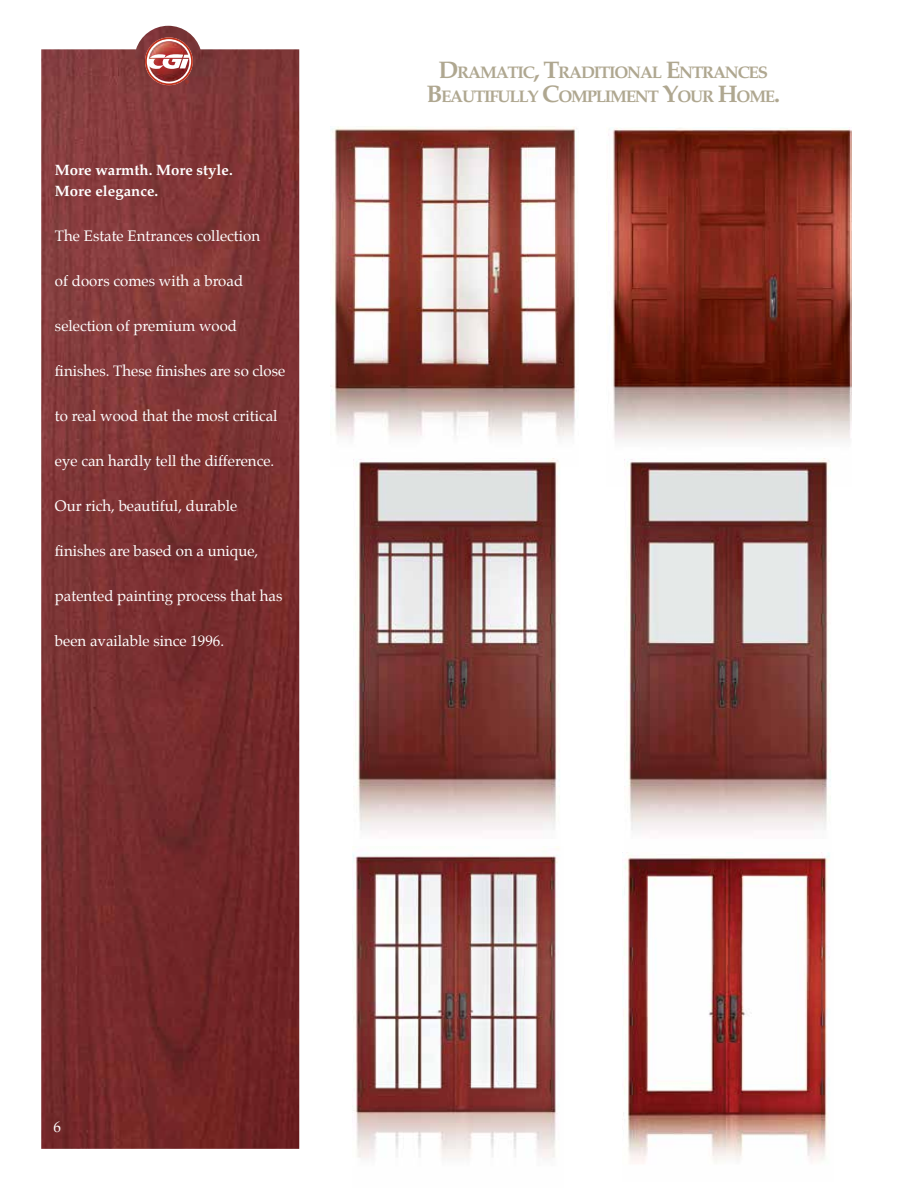
<style>
.page{position:relative;width:918px;height:1188px;background:#fff}
.page>*{position:absolute;margin:0;border:0;box-sizing:border-box;transform-origin:0 0}
.t1{font:700 16.8px/24px "Palatino";letter-spacing:-.07em;color:#afa790;text-align:center}
.t2{font:15px "Palatino";color:#fff}
.t3{font:700 15px/21px "Palatino";color:#fff}
.s1{font-size:24px}
</style>
<div class="page">
<img style="left:41px;top:26px;width:258px;height:1123px">
<svg style="left:145px;top:37px;width:48px;height:48px"></svg>
<img style="left:149px;top:41px;width:42px;height:43px">
<img style="left:330px;top:127px;width:247px;height:332px">
<img style="left:606px;top:127px;width:245px;height:332px">
<img style="left:353px;top:459px;width:207px;height:388px">
<img style="left:624px;top:459px;width:207px;height:372px">
<img style="left:353px;top:847px;width:206px;height:311px">
<img style="left:622px;top:853px;width:208px;height:310px">
<p class="t3" style="left:55px;top:159px;width:179px">More warmth. More style.<br>More elegance.</p>
<p class="t2" style="left:55px;top:223px;width:207px">The Estate Entrances collection</p>
<p class="t2" style="left:55px;top:268px;width:190px">of doors comes with a broad</p>
<p class="t2" style="left:55px;top:313px;width:184px">selection of premium wood</p>
<p class="t2" style="left:55px;top:358px;width:232px">finishes. These finishes are so close</p>
<p class="t2" style="left:55px;top:403px;width:224px">to real wood that the most critical</p>
<p class="t2" style="left:55px;top:448px;width:221px">eye can hardly tell the difference.</p>
<p class="t2" style="left:55px;top:493px;width:184px">Our rich, beautiful, durable</p>
<p class="t2" style="left:55px;top:538px;width:205px">finishes are based on a unique,</p>
<p class="t2" style="left:55px;top:583px;width:229px">patented painting process that has</p>
<p class="t2" style="left:55px;top:628px;width:171px">been available since 1996.</p>
<p class="t1" style="left:426px;top:60px;width:355px"><span class="s1">D</span>RAMATIC<span class="s1">, T</span>RADITIONAL <span class="s1">E</span>NTRANCES<br><span class="s1">B</span>EAUTIFULLY <span class="s1">C</span>OMPLIMENT <span class="s1">Y</span>OUR <span class="s1">H</span>OME<span class="s1">.</span></p>
<p class="t2" style="left:54px;top:1115px;width:9px">6</p>
</div>
